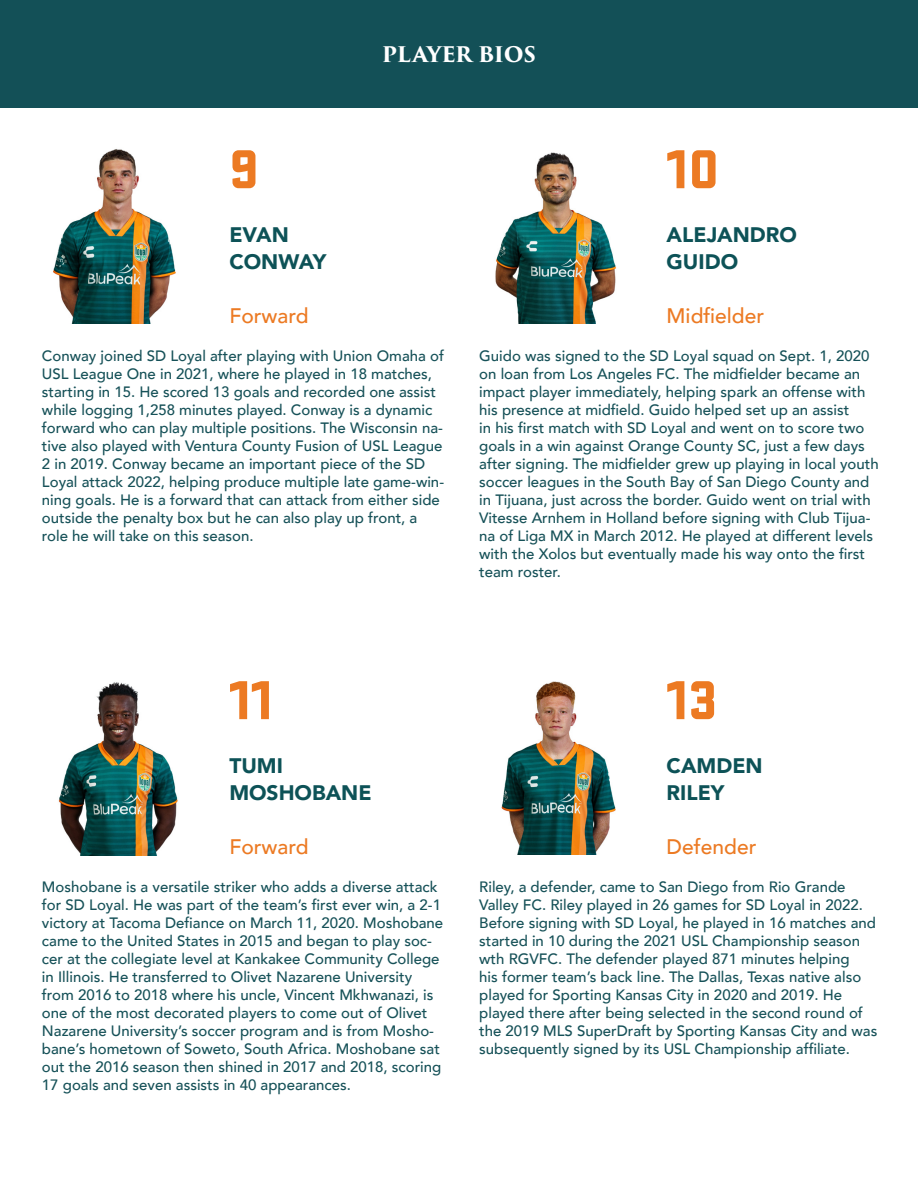
<style>
.page{position:relative;width:918px;height:1188px;background:#fff}
.page>*{position:absolute;margin:0;border:0;box-sizing:border-box;transform-origin:0 0}
.t1{font:900 57px "Stratum 1";color:#ec7a23}
.t2{font:900 21px/27px "Avenir";color:#0d5257}
.t3{font:500 21px "Avenir";color:#ec7a23}
.t4{font:700 21px "Trajan Pro 3";letter-spacing:-.015em;color:#fff}
.t5{font:500 15px/18px "Avenir";color:#165158}
</style>
<div class="page">
<div style="left:0;top:0;width:918px;height:108px;background:#135057"></div>
<img style="left:501px;top:681px;width:115px;height:173px">
<img style="left:58px;top:682px;width:120px;height:174px">
<img style="left:495px;top:152px;width:122px;height:171px">
<img style="left:53px;top:149px;width:123px;height:174px">
<h1 class="t1" style="left:229px;top:128px;width:31px">9</h1>
<h2 class="t2" style="left:229px;top:221px;width:99px">EVAN<br>CONWAY</h2>
<h2 class="t3" style="left:229px;top:298px;width:81px">Forward</h2>
<h2 class="t4" style="left:382px;top:39px;width:156px">PLAYER BIOS</h2>
<h1 class="t1" style="left:667px;top:128px;width:54px">10</h1>
<h2 class="t2" style="left:667px;top:221px;width:132px">ALEJANDRO<br>GUIDO</h2>
<h2 class="t3" style="left:667px;top:298px;width:99px">Midfielder</h2>
<p class="t5" style="left:42px;top:346px;width:404px">Conway joined SD Loyal after playing with Union Omaha of USL League One in 2021, where he played in 18 matches, starting in 15. He scored 13 goals and recorded one assist while logging 1,258 minutes played. Conway is a dynamic forward who can play multiple positions. The Wisconsin na&shy;tive also played with Ventura County Fusion of USL League 2 in 2019. Conway became an important piece of the SD Loyal attack 2022, helping produce multiple late game-win&shy;ning goals. He is a forward that can attack from either side outside the penalty box but he can also play up front, a role he will take on this season.</p>
<p class="t5" style="left:479px;top:346px;width:401px">Guido was signed to the SD Loyal squad on Sept. 1, 2020 on loan from Los Angeles FC. The midfielder became an impact player immediately, helping spark an offense with his presence at midfield. Guido helped set up an assist<br>in his first match with SD Loyal and went on to score two goals in a win against Orange County SC, just a few days after signing. The midfielder grew up playing in local youth soccer leagues in the South Bay of San Diego County and in Tijuana, just across the border. Guido went on trial with Vitesse Arnhem in Holland before signing with Club Tijua&shy;na of Liga MX in March 2012. He played at different levels with the Xolos but eventually made his way onto the first team roster.</p>
<h1 class="t1" style="left:229px;top:658px;width:45px">11</h1>
<h2 class="t2" style="left:229px;top:752px;width:144px">TUMI<br>MOSHOBANE</h2>
<h2 class="t3" style="left:229px;top:829px;width:81px">Forward</h2>
<h1 class="t1" style="left:667px;top:658px;width:52px">13</h1>
<h2 class="t2" style="left:667px;top:752px;width:98px">CAMDEN<br>RILEY</h2>
<h2 class="t3" style="left:667px;top:829px;width:91px">Defender</h2>
<p class="t5" style="left:42px;top:877px;width:403px">Moshobane is a versatile striker who adds a diverse attack for SD Loyal. He was part of the team’s first ever win, a 2-1 victory at Tacoma Defiance on March 11, 2020. Moshobane came to the United States in 2015 and began to play soc&shy;cer at the collegiate level at Kankakee Community College in Illinois. He transferred to Olivet Nazarene University from 2016 to 2018 where his uncle, Vincent Mkhwanazi, is one of the most decorated players to come out of Olivet Nazarene University’s soccer program and is from Mosho&shy;bane’s hometown of Soweto, South Africa. Moshobane sat out the 2016 season then shined in 2017 and 2018, scoring 17 goals and seven assists in 40 appearances.</p>
<p class="t5" style="left:479px;top:877px;width:400px">Riley, a defender, came to San Diego from Rio Grande Valley FC. Riley played in 26 games for SD Loyal in 2022.<br>Before signing with SD Loyal, he played in 16 matches and started in 10 during the 2021 USL Championship season wth RGVFC. The defender played 871 minutes helping<br>his former team’s back line. The Dallas, Texas native also played for Sporting Kansas City in 2020 and 2019. He played there after being selected in the second round of the 2019 MLS SuperDraft by Sporting Kansas City and was subsequently signed by its USL Championship affiliate.</p>
</div>
